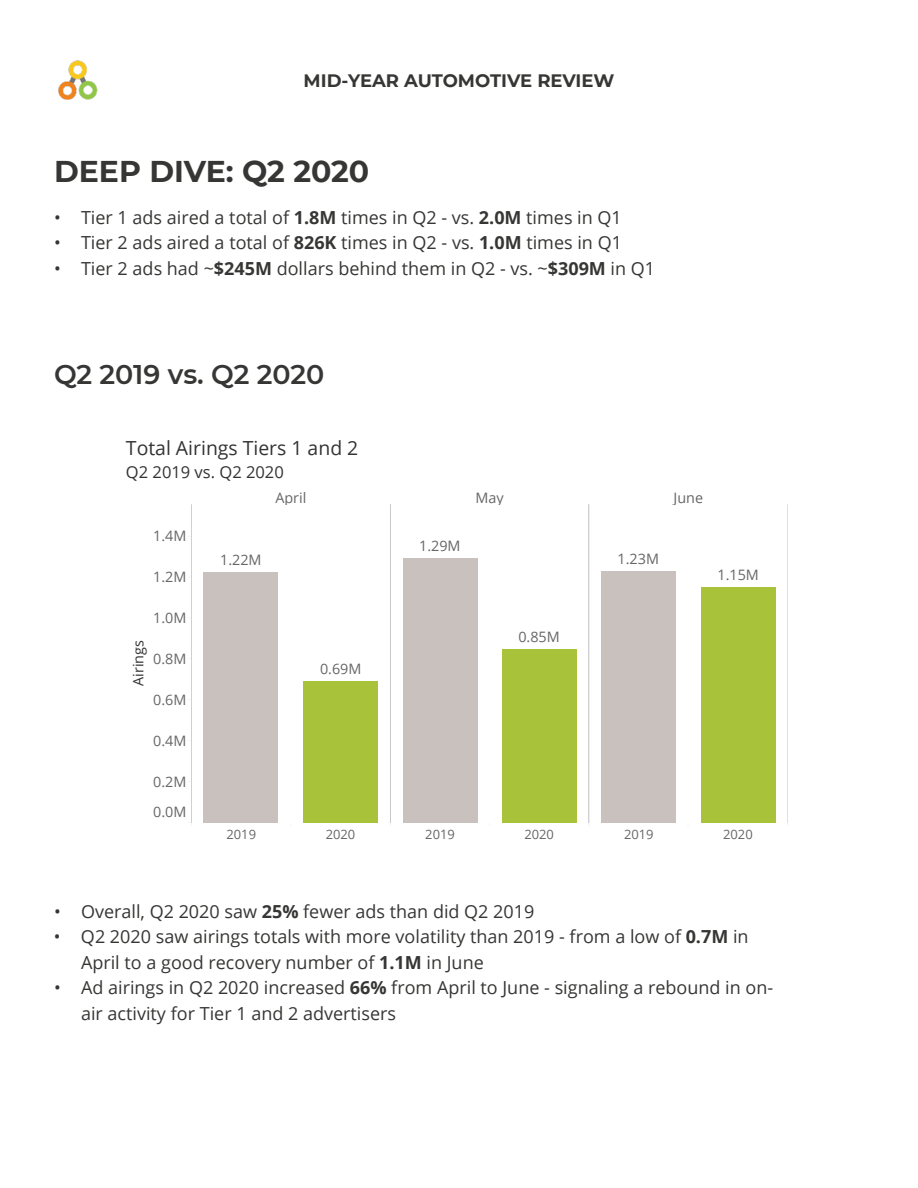
<style>
.page{position:relative;width:918px;height:1188px;background:#fff}
.page>*{position:absolute;margin:0;border:0;box-sizing:border-box;transform-origin:0 0}
.t1{font:700 30px "Montserrat";color:#363635}
.t2{font:600 27px "Montserrat";letter-spacing:-.005em;color:#363635}
.t3{font:19.35px "Open Sans 0 50";color:#333}
.t4{font:18px/25.5px "Open Sans";color:#363635}
.t5{font:700 18px "Montserrat";letter-spacing:-.005em;color:#363635}
.t6{font:16.5px "Open Sans 0 50";color:#333}
.t7{font:14.4px "Open Sans 0 50";color:#666}
.t8{font:14.4px "Open Sans 0 50";color:#333}
.t9{font:12.9px "Open Sans 0 50";color:#666}
.s1{font-weight:700}
</style>
<div class="page">
<img style="left:58px;top:60px;width:40px;height:40px">
<div style="left:304px;top:681px;width:74px;height:141px;background:#a8c33a"></div>
<div style="left:204px;top:572px;width:74px;height:250px;background:#c9c1be"></div>
<div style="left:502px;top:649px;width:75px;height:173px;background:#a8c33a"></div>
<div style="left:403px;top:558px;width:74px;height:264px;background:#c9c1be"></div>
<div style="left:701px;top:587px;width:75px;height:235px;background:#a8c33a"></div>
<div style="left:601px;top:571px;width:75px;height:251px;background:#c9c1be"></div>
<hr style="left:191px;top:505px;width:1px;height:317px;background:#cbcbcb">
<hr style="left:390px;top:505px;width:1px;height:317px;background:#cbcbcb">
<hr style="left:588px;top:505px;width:1px;height:317px;background:#cbcbcb">
<hr style="left:589px;top:505px;width:1px;height:317px;background:#cbcbcb">
<hr style="left:788px;top:505px;width:1px;height:317px;background:#cbcbcb">
<p class="t5" style="left:304px;top:68px;width:312px">MID-YEAR AUTOMOTIVE REVIEW</p>
<h1 class="t1" style="left:54px;top:150px;width:317px">DEEP DIVE: Q2 2020</h1>
<p class="t4" style="left:54px;top:204px;width:569px">• Tier 1 ads aired a total of <span class="s1">1.8M</span> times in Q2 - vs. <span class="s1">2.0M</span> times in Q1</p>
<p class="t4" style="left:54px;top:230px;width:569px">• Tier 2 ads aired a total of <span class="s1">826K</span> times in Q2 - vs. <span class="s1">1.0M</span> times in Q1</p>
<p class="t4" style="left:54px;top:255px;width:603px">• Tier 2 ads had ~<span class="s1">$245M</span> dollars behind them in Q2 - vs. ~<span class="s1">$309M</span> in Q1</p>
<h2 class="t2" style="left:54px;top:355px;width:272px">Q2 2019 vs. Q2 2020</h2>
<p class="t3" style="left:126px;top:435px;width:234px">Total Airings Tiers 1 and 2</p>
<p class="t6" style="left:126px;top:461px;width:159px">Q2 2019 vs. Q2 2020</p>
<p class="t7" style="left:153px;top:526px;width:35px">1.4M</p>
<p class="t7" style="left:153px;top:567px;width:35px">1.2M</p>
<p class="t7" style="left:153px;top:608px;width:35px">1.0M</p>
<p class="t8" style="left:128px;top:686px;width:47px;rotate:-90deg">Airings</p>
<p class="t7" style="left:153px;top:649px;width:35px">0.8M</p>
<p class="t7" style="left:153px;top:689px;width:35px">0.6M</p>
<p class="t7" style="left:153px;top:730px;width:35px">0.4M</p>
<p class="t7" style="left:153px;top:771px;width:35px">0.2M</p>
<p class="t7" style="left:153px;top:802px;width:35px">0.0M</p>
<p class="t7" style="left:275px;top:488px;width:33px">April</p>
<p class="t7" style="left:476px;top:488px;width:30px">May</p>
<p class="t7" style="left:674px;top:488px;width:31px">June</p>
<p class="t7" style="left:220px;top:550px;width:43px">1.22M</p>
<p class="t7" style="left:320px;top:659px;width:43px">0.69M</p>
<p class="t7" style="left:419px;top:536px;width:43px">1.29M</p>
<p class="t7" style="left:518px;top:627px;width:43px">0.85M</p>
<p class="t7" style="left:618px;top:549px;width:43px">1.23M</p>
<p class="t7" style="left:717px;top:565px;width:43px">1.15M</p>
<p class="t9" style="left:227px;top:825px;width:31px">2019</p>
<p class="t9" style="left:326px;top:825px;width:31px">2020</p>
<p class="t9" style="left:425px;top:825px;width:31px">2019</p>
<p class="t9" style="left:524px;top:825px;width:31px">2020</p>
<p class="t9" style="left:624px;top:825px;width:31px">2019</p>
<p class="t9" style="left:723px;top:825px;width:31px">2020</p>
<p class="t4" style="left:54px;top:898px;width:482px">• Overall, Q2 2020 saw <span class="s1">25%</span> fewer ads than did Q2 2019</p>
<p class="t4" style="left:81px;top:923px;width:669px;text-indent:-27px">• Q2 2020 saw airings totals with more volatility than 2019 - from a low of <span class="s1">0.7M</span> in<br>April to a good recovery number of <span class="s1">1.1M</span> in June</p>
<p class="t4" style="left:81px;top:974px;width:694px;text-indent:-27px">• Ad airings in Q2 2020 increased <span class="s1">66%</span> from April to June - signaling a rebound in on&shy;air activity for Tier 1 and 2 advertisers</p>
</div>
